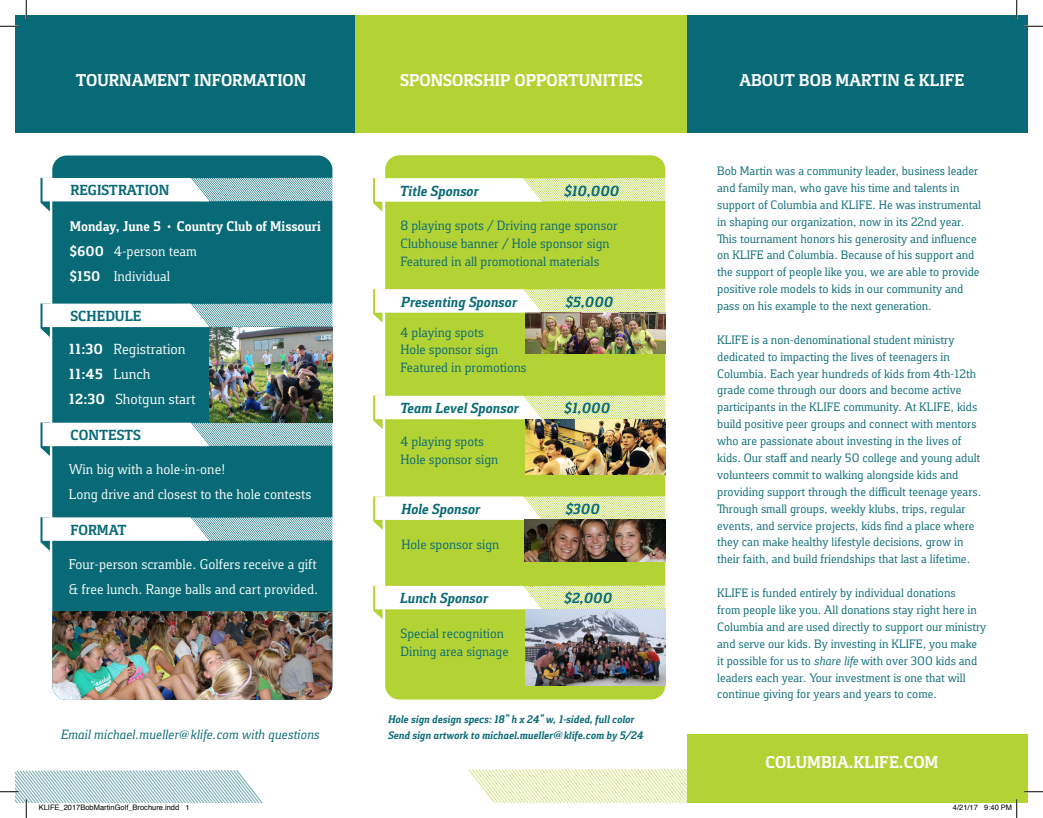
<style>
.page{position:relative;width:1043px;height:818px;background:#fff}
.page>*{position:absolute;margin:0;border:0;box-sizing:border-box;transform-origin:0 0}
.t1{font:700 17.5px "Foral Pro";color:#fff}
.t2{font:italic 700 15px "Foral Pro";color:#086a76}
.t3{font:15px "Foral Pro";color:#fff}
.t4{font:700 15px "Foral Pro";color:#086a76}
.t5{font:700 15px "Foral Pro";color:#fff}
.t6{font:14.38px/25px "Foral Pro";color:#fff}
.t7{font:700 14.38px "Foral Pro";color:#fff}
.t8{font:13.75px/17.5px "Foral Pro";color:#086a76}
.t9{font:italic 13.75px "Foral Pro";color:#086a76}
.t10{font:12.5px/16.9px "Foral Pro";color:#086a76}
.t11{font:italic 700 11.25px "Foral Pro";color:#086a76}
.t12{font:7.5px "Helvetica";color:#000}
.s1{font-weight:700}
.s2{font-weight:400}
.s3{font-family:"Times";font-size:12.5px}
.s4{font-family:"Times";font-style:normal}
.s5{font-style:italic}
</style>
<div class="page">
<div style="left:686px;top:15px;width:342px;height:118px;background:#086a76"></div>
<div style="left:15px;top:15px;width:341px;height:118px;background:#086a76"></div>
<div style="left:52px;top:155px;width:281px;height:545px;background:#086a76;border-radius:15px"></div>
<div style="left:687px;top:734px;width:340px;height:68px;background:#b3d234"></div>
<svg style="left:468px;top:768px;width:219px;height:34px"></svg>
<div style="left:384px;top:155px;width:282px;height:545px;background:#b3d234;border-radius:15px"></div>
<img style="left:52px;top:611px;width:280px;height:88px">
<svg style="left:40px;top:421px;width:293px;height:35px"></svg>
<svg style="left:40px;top:302px;width:293px;height:35px"></svg>
<svg style="left:40px;top:177px;width:293px;height:34px"></svg>
<svg style="left:40px;top:516px;width:293px;height:35px"></svg>
<svg style="left:373px;top:288px;width:293px;height:34px"></svg>
<svg style="left:373px;top:394px;width:293px;height:35px"></svg>
<svg style="left:373px;top:495px;width:293px;height:35px"></svg>
<svg style="left:373px;top:584px;width:293px;height:35px"></svg>
<img style="left:525px;top:419px;width:140px;height:55px">
<img style="left:525px;top:520px;width:140px;height:41px">
<img style="left:525px;top:609px;width:140px;height:76px">
<img style="left:525px;top:313px;width:140px;height:40px">
<img style="left:209px;top:327px;width:123px;height:95px">
<div style="left:356px;top:15px;width:331px;height:118px;background:#b3d234"></div>
<svg style="left:373px;top:177px;width:293px;height:35px"></svg>
<svg style="left:0;top:25px;width:19px;height:2px"></svg>
<svg style="left:1024px;top:25px;width:18px;height:2px"></svg>
<svg style="left:1024px;top:790px;width:18px;height:2px"></svg>
<svg style="left:25px;top:0;width:2px;height:19px"></svg>
<svg style="left:1015px;top:0;width:2px;height:19px"></svg>
<svg style="left:0;top:770px;width:263px;height:48px"></svg>
<svg style="left:952px;top:799px;width:65px;height:19px"></svg>
<p class="t1" style="left:76px;top:70px;width:232px">TOURNAMENT INFORMATION</p>
<p class="t4" style="left:70px;top:182px;width:101px">REGISTRATION</p>
<p class="t7" style="left:70px;top:218px;width:252px">Monday, June 5 Country Club of Missouri</p>
<p class="t6" style="left:70px;top:239px;width:129px"><span class="s1">$600</span> 4-person team</p>
<p class="t6" style="left:70px;top:264px;width:102px"><span class="s1">$150</span> Individual</p>
<p class="t4" style="left:70px;top:307px;width:72px">SCHEDULE</p>
<p class="t3" style="left:69px;top:341px;width:118px"><span class="s1">11:30</span> Registration</p>
<p class="t5" style="left:69px;top:365px;width:83px">11:45 <span class="s2">Lunch</span></p>
<p class="t3" style="left:69px;top:391px;width:128px"><span class="s1">12:30</span> Shotgun start</p>
<p class="t4" style="left:70px;top:426px;width:72px">CONTESTS</p>
<p class="t6" style="left:69px;top:457px;width:158px">Win big with a hole-in-one!</p>
<p class="t6" style="left:69px;top:482px;width:244px">Long drive and closest to the hole contests</p>
<p class="t4" style="left:70px;top:521px;width:58px">FORMAT</p>
<p class="t6" style="left:69px;top:551px;width:251px">Four-person scramble. Golfers receive a gift &amp; free lunch. Range balls and cart provided.</p>
<p class="t9" style="left:60px;top:726px;width:260px">Email michael.mueller<span class="s3">@</span>klife.com with questions</p>
<p class="t1" style="left:400px;top:70px;width:244px">SPONSORSHIP OPPORTUNITIES</p>
<p class="t2" style="left:399px;top:182px;width:81px">Title Sponsor</p>
<p class="t2" style="left:563px;top:182px;width:57px">$10,000</p>
<p class="t8" style="left:400px;top:217px;width:219px">8 playing spots / Driving range sponsor</p>
<p class="t8" style="left:400px;top:234px;width:211px">Clubhouse banner / Hole sponsor sign</p>
<p class="t8" style="left:400px;top:252px;width:200px">Featured in all promotional materials</p>
<p class="t2" style="left:400px;top:293px;width:117px">Presenting Sponsor</p>
<p class="t2" style="left:565px;top:293px;width:49px">$5,000</p>
<p class="t8" style="left:400px;top:323px;width:85px">4 playing spots</p>
<p class="t8" style="left:400px;top:341px;width:99px">Hole sponsor sign</p>
<p class="t8" style="left:400px;top:358px;width:128px">Featured in promotions</p>
<p class="t2" style="left:399px;top:399px;width:120px">Team Level Sponsor</p>
<p class="t2" style="left:564px;top:399px;width:47px">$1,000</p>
<p class="t8" style="left:400px;top:432px;width:85px">4 playing spots</p>
<p class="t8" style="left:400px;top:450px;width:99px">Hole sponsor sign</p>
<p class="t2" style="left:400px;top:500px;width:80px">Hole Sponsor</p>
<p class="t2" style="left:565px;top:500px;width:36px">$300</p>
<p class="t8" style="left:401px;top:535px;width:99px">Hole sponsor sign</p>
<p class="t2" style="left:399px;top:589px;width:90px">Lunch Sponsor</p>
<p class="t2" style="left:564px;top:589px;width:49px">$2,000</p>
<p class="t8" style="left:400px;top:624px;width:110px">Special recognition<br>Dining area signage</p>
<p class="t11" style="left:388px;top:712px;width:248px">Hole sign design specs: 18” h x 24” w, 1-sided, full color</p>
<p class="t11" style="left:388px;top:728px;width:257px">Send sign artwork to michael.mueller<span class="s4">@</span>klife.com by 5/24</p>
<p class="t1" style="left:739px;top:70px;width:226px">ABOUT BOB MARTIN &amp; KLIFE</p>
<p class="t10" style="left:717px;top:162px;width:265px">Bob Martin was a community leader, business leader and family man, who gave his time and talents in support of Columbia and KLIFE. He was instrumental in shaping our organization, now in its 22nd year.<br>This tournament honors his generosity and influence on KLIFE and Columbia. Because of his support and the support of people like you, we are able to provide positive role models to kids in our community and pass on his example to the next generation.</p>
<p class="t10" style="left:717px;top:331px;width:239px">KLIFE is a non-denominational student ministry</p>
<p class="t10" style="left:717px;top:348px;width:266px">dedicated to impacting the lives of teenagers in Columbia. Each year hundreds of kids from 4th-12th grade come through our doors and become active participants in the KLIFE community. At KLIFE, kids build positive peer groups and connect with mentors who are passionate about investing in the lives of kids. Our staff and nearly 50 college and young adult volunteers commit to walking alongside kids and providing support through the difficult teenage years.<br>Through small groups, weekly klubs, trips, regular events, and service projects, kids find a place where they can make healthy lifestyle decisions, grow in their faith, and build friendships that last a lifetime.</p>
<p class="t10" style="left:717px;top:584px;width:271px">KLIFE is funded entirely by individual donations<br>from people like you. All donations stay right here in Columbia and are used directly to support our ministry and serve our kids. By investing in KLIFE, you make it possible for us to <span class="s5">share life</span> with over 300 kids and leaders each year. Your investment is one that will continue giving for years and years to come.</p>
<p class="t1" style="left:765px;top:752px;width:175px">COLUMBIA.KLIFE.COM</p>
<p class="t12" style="left:39px;top:802px;width:152px">KLIFE_2017BobMartinGolf_Brochure.indd 1</p>
<p class="t12" style="left:952px;top:802px;width:61px">4/21/17 9:40 PM</p>
</div>
